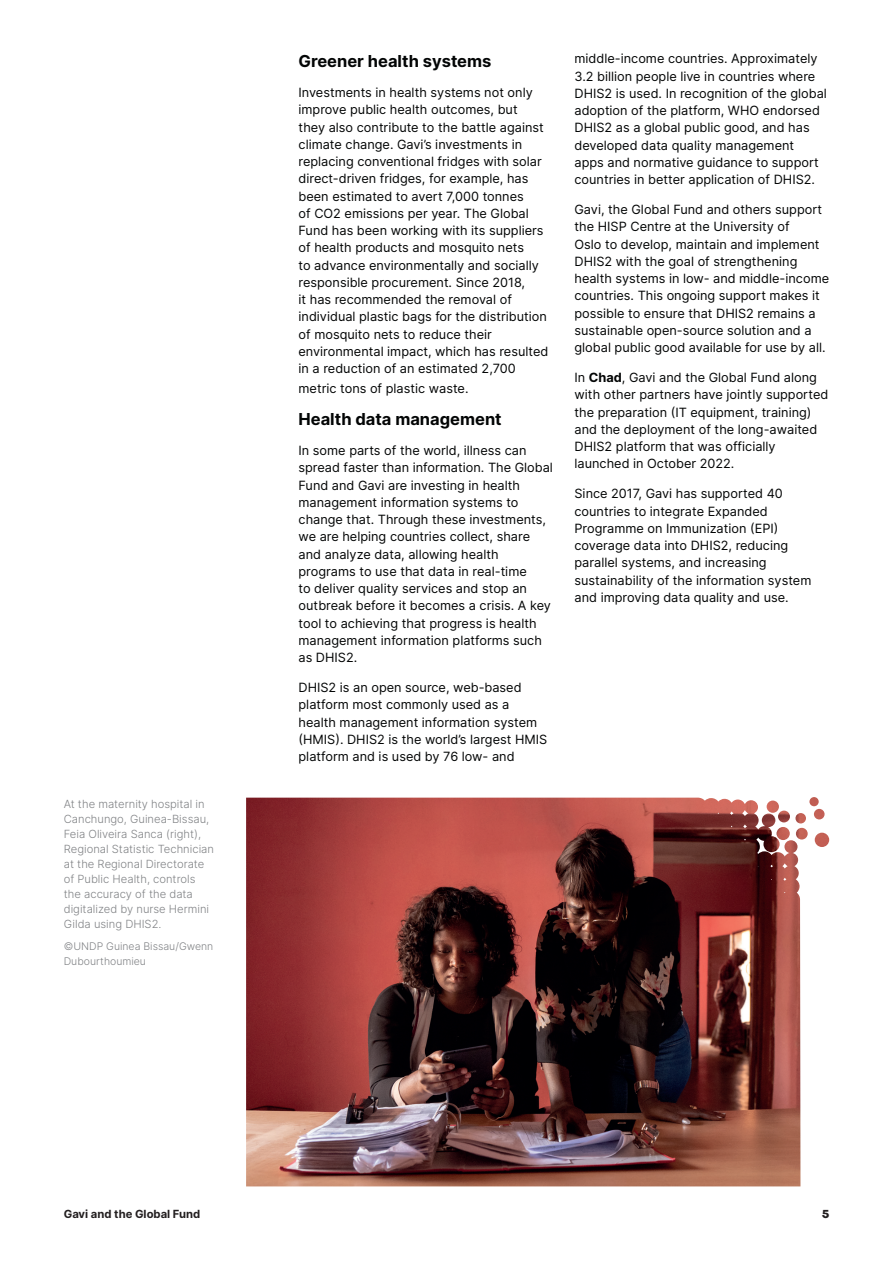
<style>
.page{position:relative;width:893px;height:1263px;background:#fff}
.page>*{position:absolute;margin:0;border:0;box-sizing:border-box;transform-origin:0 0}
.Style_de_paragraphe{font:700 16.5px "Inter";color:#030505}
.Text{font:700 16.5px "Inter";color:#030505}
.Text-2{font:12.75px/17.2px "Inter";color:#030505}
.t1{font:300 11.25px/15px "Inter";color:#808285}
.t2{font:700 11.25px "Inter";color:#231f20}
.t3{font:800 11.25px "Object Sans";color:#231f20}
.Caption_credit{font:300 10.5px/15px "Inter";color:#808285}
.s1{font-weight:700}
</style>
<div class="page">
<img style="left:246px;top:797px;width:573px;height:389px">
<p class="t1" style="left:64px;top:796px;width:152px">At the maternity hospital in<br>Canchungo, Guinea-Bissau,<br>Feia Oliveira Sanca (right),<br>Regional Statistic Technician at the Regional Directorate of Public Health, controls the accuracy of the data digitalized by nurse Hermini<br>Gilda using DHIS2.</p>
<p class="Caption_credit" style="left:64px;top:938px;width:151px">©UNDP Guinea Bissau/Gwenn<br>Dubourthoumieu</p>
<p class="Style_de_paragraphe" style="left:299px;top:49px;width:194px">Greener health systems</p>
<p class="Text-2" style="left:299px;top:83px;width:251px">Investments in health systems not only improve public health outcomes, but<br>they also contribute to the battle against climate change. Gavi’s investments in replacing conventional fridges with solar direct-driven fridges, for example, has been estimated to avert 7,000 tonnes<br>of CO2 emissions per year. The Global Fund has been working with its suppliers of health products and mosquito nets<br>to advance environmentally and socially responsible procurement. Since 2018,<br>it has recommended the removal of individual plastic bags for the distribution of mosquito nets to reduce their environmental impact, which has resulted in a reduction of an estimated 2,700</p>
<p class="Text-2" style="left:299px;top:379px;width:171px">metric tons of plastic waste.</p>
<p class="Text" style="left:299px;top:407px;width:205px">Health data management</p>
<p class="Text-2" style="left:299px;top:442px;width:256px">In some parts of the world, illness can spread faster than information. The Global Fund and Gavi are investing in health management information systems to change that. Through these investments, we are helping countries collect, share and analyze data, allowing health programs to use that data in real-time<br>to deliver quality services and stop an outbreak before it becomes a crisis. A key tool to achieving that progress is health management information platforms such as DHIS2.</p>
<p class="Text-2" style="left:299px;top:679px;width:250px">DHIS2 is an open source, web-based platform most commonly used as a health management information system (HMIS). DHIS2 is the world’s largest HMIS platform and is used by 76 low- and</p>
<p class="Text-2" style="left:574px;top:50px;width:254px">middle-income countries. Approximately 3.2 billion people live in countries where DHIS2 is used. In recognition of the global adoption of the platform, WHO endorsed DHIS2 as a global public good, and has developed data quality management<br>apps and normative guidance to support countries in better application of DHIS2.</p>
<p class="Text-2" style="left:574px;top:201px;width:256px">Gavi, the Global Fund and others support the HISP Centre at the University of<br>Oslo to develop, maintain and implement DHIS2 with the goal of strengthening health systems in low- and middle-income countries. This ongoing support makes it possible to ensure that DHIS2 remains a sustainable open-source solution and a global public good available for use by all.</p>
<p class="Text-2" style="left:574px;top:369px;width:255px">In <span class="s1">Chad</span>, Gavi and the Global Fund along with other partners have jointly supported the preparation (IT equipment, training) and the deployment of the long-awaited DHIS2 platform that was officially launched in October 2022.</p>
<p class="Text-2" style="left:574px;top:485px;width:238px">Since 2017, Gavi has supported 40 countries to integrate Expanded Programme on Immunization (EPI) coverage data into DHIS2, reducing parallel systems, and increasing sustainability of the information system and improving data quality and use.</p>
<p class="t2" style="left:64px;top:1205px;width:138px">Gavi and the Global Fund</p>
<p class="t3" style="left:822px;top:1207px;width:9px">5</p>
</div>
